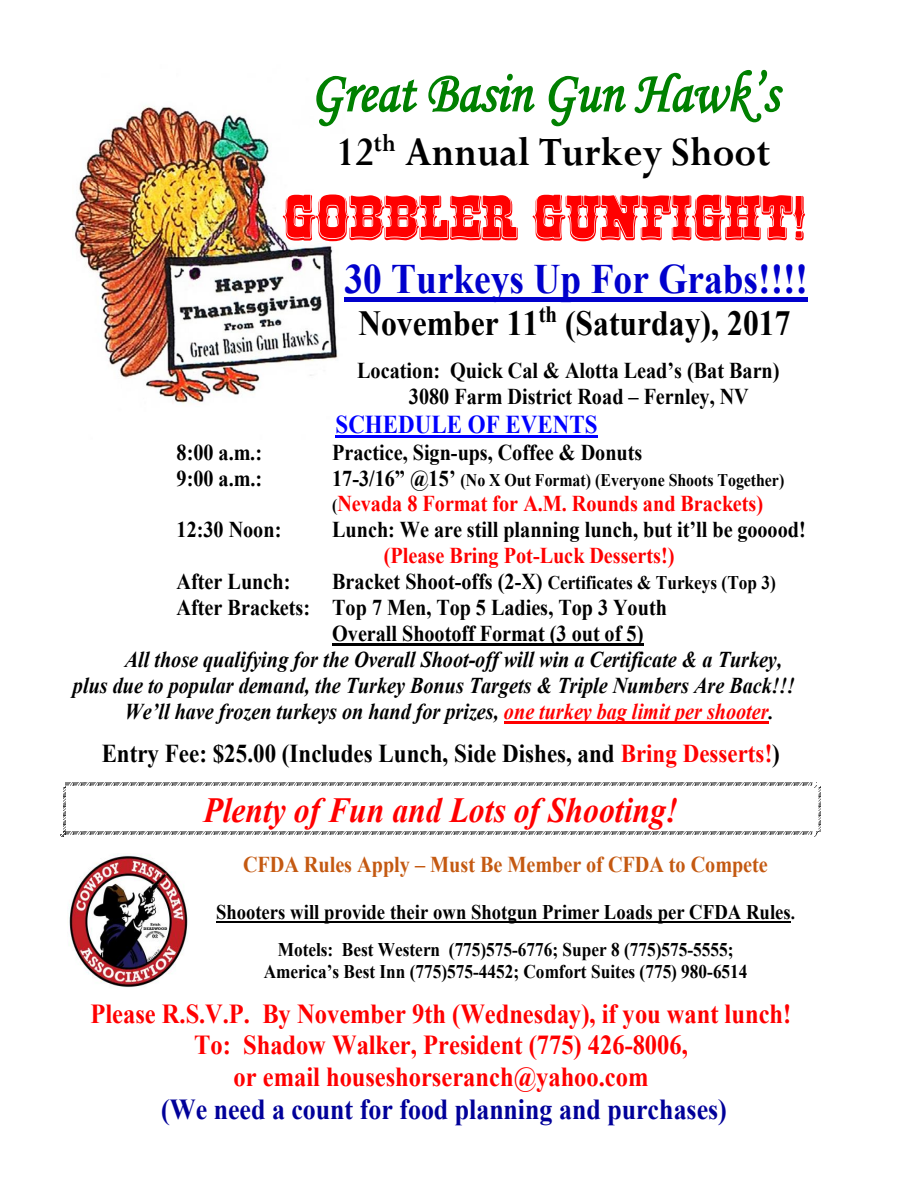
<style>
.page{position:relative;width:918px;height:1188px;background:#fff}
.page>*{position:absolute;margin:0;border:0;box-sizing:border-box;transform-origin:0 0}
.t1{font:700 64.2px "Rio Grande";color:#f00;scale:.89 1}
.t2{font:57.9px "Monotype Corsiva";color:#008000;scale:.89 1}
.t3{font:700 45px "Perpetua";color:#000;scale:.89 1}
.t4{font:700 41.85px "Times New Roman";color:#00c;scale:.89 1}
.t5{font:italic 700 35.25px "Times New Roman";color:#f00;scale:.89 1}
.t6{font:700 35.25px "Times New Roman";color:#000;scale:.89 1}
.t7{font:700 28.95px "Times New Roman";color:#009;scale:.89 1}
.t8{font:700 27.45px/31.5px "Times New Roman";color:#f00;text-align:center;scale:.89 1}
.t9{font:700 25.65px "Times New Roman";color:#000;scale:.89 1}
.t10{font:700 25.65px "Times New Roman";color:#00f;scale:.89 1}
.t11{font:700 22.65px/26px "Times New Roman";color:#000;scale:.89 1}
.t12{font:italic 700 22.65px "Times New Roman";color:#000;scale:.89 1}
.t13{font:700 22.65px "Times New Roman";color:#c45911;scale:.89 1}
.t14{font:700 22.65px "Times New Roman";color:#f00;scale:.89 1}
.t15{font:700 20.85px "Times New Roman";color:#000;scale:.89 1}
.t16{font:700 19.35px/22.2px "Times New Roman";color:#000;text-align:center;scale:.89 1}
.t17{font:700 17.7px "Times New Roman";color:#000;scale:.89 1}
.s1{font-size:22.65px}
.s2{font-size:17.7px;color:#000}
.s3{color:#f00}
.s4{font-size:19.35px}
</style>
<div class="page">
<img style="left:73px;top:106px;width:274px;height:332px">
<img style="left:69px;top:855px;width:119px;height:133px">
<svg style="left:316px;top:75px;width:102px;height:52px"></svg>
<svg style="left:428px;top:73px;width:107px;height:40px"></svg>
<svg style="left:548px;top:75px;width:78px;height:52px"></svg>
<svg style="left:634px;top:69px;width:149px;height:54px"></svg>
<hr style="left:344px;top:297px;width:464px;height:4px;background:#00c">
<hr style="left:336px;top:436px;width:262px;height:2px;background:#00f">
<hr style="left:332px;top:643px;width:311px;height:3px;background:#000">
<hr style="left:504px;top:721px;width:265px;height:2px;background:#f00">
<svg style="left:61px;top:783px;width:760px;height:53px"></svg>
<hr style="left:216px;top:921px;width:575px;height:2px;background:#000">
<p class="t2" style="left:311px;top:58px;width:527px">Great Basin Gun Hawk’s</p>
<p class="t3" style="left:337px;top:124px;width:489px">12<sup>th</sup> Annual Turkey Shoot</p>
<p class="t1" style="left:283px;top:194px;width:589px">GOBBLER GUNFIGHT!</p>
<p class="t4" style="left:344px;top:248px;width:522px">30 Turkeys Up For Grabs!!!!</p>
<p class="t6" style="left:358px;top:297px;width:487px">November 11<sup>th</sup> (Saturday), 2017</p>
<p class="t11" style="left:409px;top:357px;width:418px;text-indent:-52px">Location: Quick Cal &amp; Alotta Lead’s (Bat Barn)<br>3080 Farm District Road – Fernley, NV</p>
<p class="t10" style="left:336px;top:406px;width:296px">SCHEDULE OF EVENTS</p>
<p class="t11" style="left:177px;top:439px;width:98px">8:00 a.m.:</p>
<p class="t11" style="left:332px;top:439px;width:350px">Practice, Sign-ups, Coffee &amp; Donuts</p>
<p class="t11" style="left:177px;top:464px;width:98px">9:00 a.m.:</p>
<p class="t17" style="left:332px;top:467px;width:510px"><span class="s1">17-3/16” @15’</span> (No X Out Format) (Everyone Shoots Together)</p>
<p class="t14" style="left:332px;top:488px;width:486px"><span class="s2">(</span>Nevada 8 Format for A.M. Rounds and Brackets)</p>
<p class="t11" style="left:177px;top:516px;width:119px">12:30 Noon:</p>
<p class="t11" style="left:384px;top:516px;width:475px;text-indent:-52px">Lunch: We are still planning lunch, but it’ll be gooood! <span class="s3">(Please Bring Pot-Luck Desserts!)</span></p>
<p class="t11" style="left:177px;top:568px;width:129px">After Lunch:</p>
<p class="t16" style="left:332px;top:571px;width:500px"><span class="s1">Bracket Shoot-offs (2-X)</span> Certificates &amp; Turkeys (Top 3)</p>
<p class="t11" style="left:177px;top:594px;width:552px">After Brackets: Top 7 Men, Top 5 Ladies, Top 3 Youth</p>
<p class="t11" style="left:332px;top:620px;width:351px">Overall Shootoff Format (3 out of 5)</p>
<p class="t12" style="left:125px;top:643px;width:740px">All those qualifying for the Overall Shoot-off will win a Certificate &amp; a Turkey,</p>
<p class="t12" style="left:73px;top:669px;width:813px">plus due to popular demand, the Turkey Bonus Targets &amp; Triple Numbers Are Back!!!</p>
<p class="t12" style="left:125px;top:695px;width:731px">We’ll have frozen turkeys on hand for prizes, <span class="s3">one turkey bag limit per shooter</span>.</p>
<p class="t9" style="left:102px;top:735px;width:764px">Entry Fee: $25.00 (Includes Lunch, Side Dishes, and <span class="s3">Bring Desserts!</span>)</p>
<p class="t5" style="left:203px;top:786px;width:535px">Plenty of Fun and Lots of Shooting!</p>
<p class="t13" style="left:243px;top:848px;width:591px">CFDA Rules Apply – Must Be Member of CFDA to Compete</p>
<p class="t15" style="left:216px;top:897px;width:652px">Shooters will provide their own Shotgun Primer Loads per CFDA Rules<span class="s4">.</span></p>
<p class="t16" style="left:264px;top:938px;width:545px">Motels: Best Western (775)575-6776; Super 8 (775)575-5555;<br>America’s Best Inn (775)575-4452; Comfort Suites (775) 980-6514</p>
<p class="t8" style="left:90px;top:997px;width:789px">Please R.S.V.P. By November 9th (Wednesday), if you want lunch!<br>To: Shadow Walker, President (775) 426-8006,<br>or email houseshorseranch@yahoo.com</p>
<p class="t7" style="left:161px;top:1088px;width:637px">(We need a count for food planning and purchases)</p>
</div>
